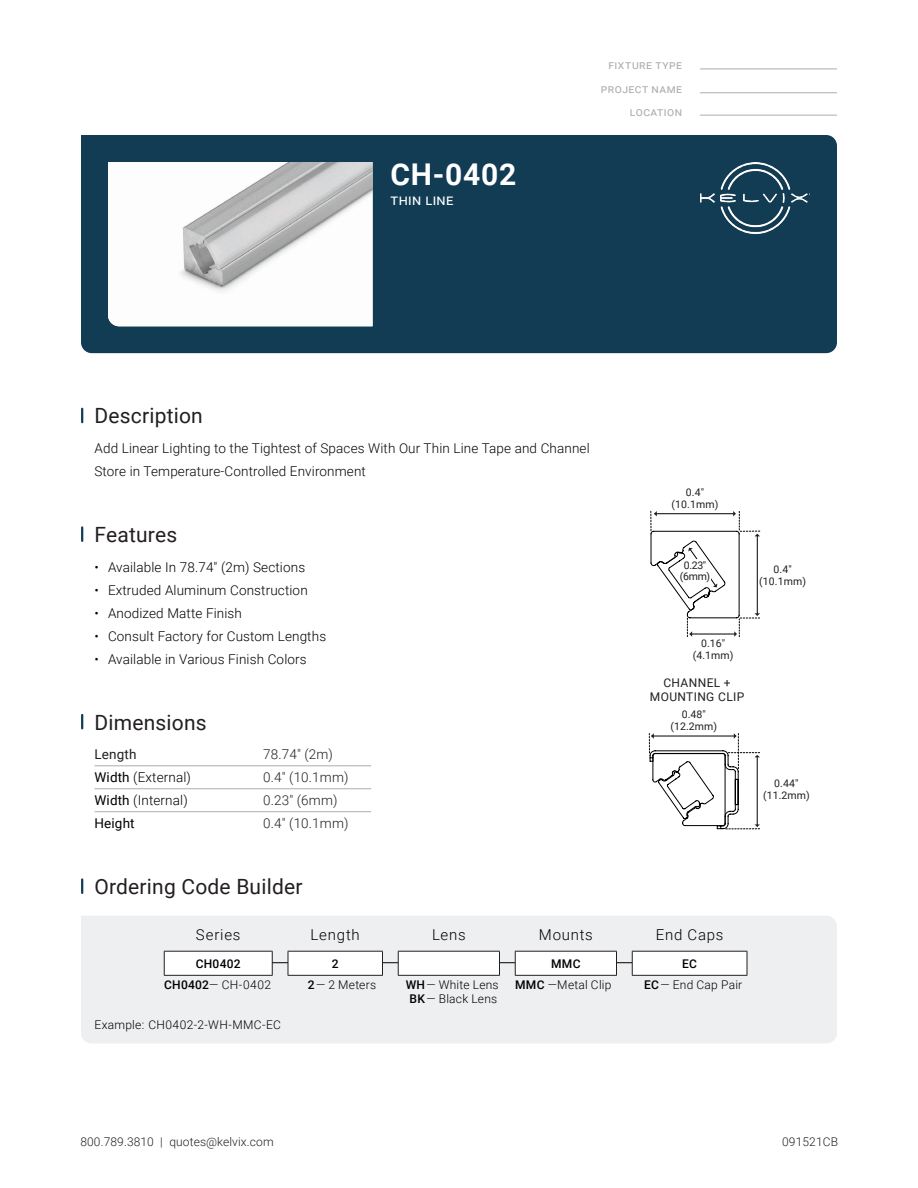
<style>
.page{position:relative;width:918px;height:1188px;background:#fff}
.page>*{position:absolute;margin:0;border:0;box-sizing:border-box;transform-origin:0 0}
.t1{font:700 30px "Roboto";letter-spacing:.025em;color:#fff}
.t2{font:21px "Roboto";letter-spacing:.01em;color:#231f20}
.t3{font:300 15px "Roboto";letter-spacing:.05em;color:#000}
.t4{font:15px "Roboto";color:#fff}
.t5{font:300 13.5px "Roboto";letter-spacing:.01em;color:#000}
.t6{font:300 13.5px/23px "Roboto";letter-spacing:.01em;color:#040503}
.t7{font:300 13.5px "Roboto";letter-spacing:.01em;color:#231f20}
.t8{font:13.5px "Roboto";letter-spacing:.01em;color:#231f20}
.t9{font:13.5px "Roboto";letter-spacing:.01em;color:#000}
.t10{font:300 12px/21.5px "Roboto";letter-spacing:.02em;color:#000;text-align:center}
.t11{font:300 12px "Roboto";letter-spacing:.01em;color:#231f20}
.t12{font:12px "Roboto";letter-spacing:.045em;color:#aeadad}
.t13{font:500 12px/21.5px "Roboto";letter-spacing:.02em;color:#000;text-align:center}
.t14{font:12px/13.5px "Roboto";letter-spacing:.03em;color:#231f20;text-align:center}
.t15{font:10.5px/12px "Roboto";letter-spacing:.01em;color:#231f20;text-align:center}
.s1{font-weight:400}
.s2{font-weight:300}
.s3{font-weight:500}
</style>
<div class="page">
<div style="left:81px;top:135px;width:756px;height:218px;background:#113c54"></div>
<img style="left:108px;top:162px;width:265px;height:164px">
<img style="left:700px;top:162px;width:110px;height:71px">
<svg style="left:81px;top:409px;width:2px;height:13px"></svg>
<svg style="left:81px;top:527px;width:2px;height:14px"></svg>
<svg style="left:81px;top:715px;width:2px;height:13px"></svg>
<hr style="left:95px;top:766px;width:276px;height:1px;background:#aeadad">
<hr style="left:95px;top:789px;width:276px;height:1px;background:#aeadad">
<hr style="left:95px;top:811px;width:276px;height:1px;background:#aeadad">
<svg style="left:81px;top:879px;width:2px;height:14px"></svg>
<div style="left:81px;top:916px;width:756px;height:127px;background:#edeff0"></div>
<hr style="left:198px;top:962px;width:463px;height:1px;background:#000">
<div style="left:515px;top:951px;width:102px;height:24px;background:#fff"></div>
<svg style="left:515px;top:952px;width:1px;height:23px"></svg>
<svg style="left:616px;top:952px;width:1px;height:23px"></svg>
<hr style="left:515px;top:975px;width:102px;height:1px;background:#231f20">
<hr style="left:515px;top:951px;width:102px;height:1px;background:#231f20">
<div style="left:632px;top:951px;width:115px;height:24px;background:#fff"></div>
<svg style="left:632px;top:952px;width:1px;height:23px"></svg>
<svg style="left:747px;top:952px;width:1px;height:23px"></svg>
<hr style="left:632px;top:975px;width:115px;height:1px;background:#231f20">
<hr style="left:632px;top:951px;width:115px;height:1px;background:#231f20">
<div style="left:164px;top:951px;width:108px;height:24px;background:#fff"></div>
<svg style="left:164px;top:952px;width:1px;height:23px"></svg>
<svg style="left:272px;top:952px;width:1px;height:23px"></svg>
<hr style="left:164px;top:975px;width:109px;height:1px;background:#231f20">
<hr style="left:164px;top:951px;width:109px;height:1px;background:#231f20">
<div style="left:288px;top:951px;width:95px;height:24px;background:#fff"></div>
<svg style="left:288px;top:952px;width:1px;height:23px"></svg>
<svg style="left:382px;top:952px;width:1px;height:23px"></svg>
<hr style="left:288px;top:975px;width:95px;height:1px;background:#231f20">
<hr style="left:288px;top:951px;width:95px;height:1px;background:#231f20">
<hr style="left:700px;top:69px;width:137px;height:1px;background:#aeadad">
<hr style="left:700px;top:92px;width:137px;height:1px;background:#aeadad">
<hr style="left:700px;top:115px;width:137px;height:1px;background:#aeadad">
<svg style="left:650px;top:511px;width:110px;height:126px"></svg>
<svg style="left:649px;top:733px;width:111px;height:97px"></svg>
<div style="left:398px;top:951px;width:102px;height:24px;background:#fff"></div>
<svg style="left:398px;top:952px;width:1px;height:23px"></svg>
<svg style="left:499px;top:952px;width:1px;height:23px"></svg>
<hr style="left:398px;top:975px;width:102px;height:1px;background:#231f20">
<hr style="left:398px;top:951px;width:102px;height:1px;background:#231f20">
<p class="t12" style="left:608px;top:57px;width:75px">fixture type</p>
<p class="t12" style="left:601px;top:80px;width:83px">project name</p>
<h1 class="t1" style="left:391px;top:157px;width:127px">CH-0402</h1>
<p class="t4" style="left:391px;top:189px;width:64px">thin line</p>
<p class="t12" style="left:630px;top:103px;width:54px">location</p>
<h2 class="t2" style="left:94px;top:407px;width:110px">Description</h2>
<p class="t6" style="left:94px;top:438px;width:497px">Add Linear Lighting to the Tightest of Spaces With Our Thin Line Tape and Channel<br>Store in Temperature-Controlled Environment</p>
<h2 class="t2" style="left:94px;top:525px;width:84px">Features</h2>
<p class="t5" style="left:94px;top:562px;width:212px">• Available In 78.74″ (2m) Sections</p>
<p class="t5" style="left:94px;top:584px;width:215px">• Extruded Aluminum Construction</p>
<p class="t5" style="left:94px;top:607px;width:149px">• Anodized Matte Finish</p>
<p class="t5" style="left:94px;top:630px;width:233px">• Consult Factory for Custom Lengths</p>
<p class="t5" style="left:94px;top:653px;width:214px">• Available in Various Finish Colors</p>
<h2 class="t2" style="left:94px;top:713px;width:114px">Dimensions</h2>
<p class="t8" style="left:94px;top:748px;width:43px">Length</p>
<p class="t7" style="left:263px;top:745px;width:71px">78.74″ (2m)</p>
<p class="t5" style="left:94px;top:768px;width:98px"><span class="s1">Width</span> (External)</p>
<p class="t7" style="left:263px;top:768px;width:87px">0.4″ (10.1mm)</p>
<p class="t5" style="left:94px;top:791px;width:95px"><span class="s1">Width</span> (Internal)</p>
<p class="t7" style="left:263px;top:791px;width:76px">0.23″ (6mm)</p>
<p class="t9" style="left:94px;top:817px;width:42px">Height</p>
<p class="t7" style="left:263px;top:814px;width:87px">0.4″ (10.1mm)</p>
<h2 class="t2" style="left:94px;top:872px;width:210px">Ordering Code Builder</h2>
<p class="t3" style="left:196px;top:929px;width:46px">Series</p>
<p class="t13" style="left:164px;top:954px;width:109px">CH0402<br>CH0402 <span class="s2">— CH-0402</span></p>
<p class="t10" style="left:94px;top:1014px;width:188px">Example: CH0402-2-WH-MMC-EC</p>
<p class="t3" style="left:311px;top:929px;width:51px">Length</p>
<p class="t10" style="left:308px;top:954px;width:70px;text-align:left;text-indent:24px"><span class="s3">2<br>2</span> — 2 Meters</p>
<p class="t3" style="left:432px;top:929px;width:35px">Lens</p>
<p class="t10" style="left:406px;top:979px;width:95px;line-height:13.8px"><span class="s3">WH</span> — White Lens<br><span class="s3">BK</span> — Black Lens</p>
<p class="t3" style="left:539px;top:929px;width:56px">Mounts</p>
<p class="t10" style="left:515px;top:954px;width:98px"><span class="s3">MMC<br>MMC</span> —Metal Clip</p>
<p class="t15" style="left:672px;top:486px;width:48px">0.4″ (10.1mm)</p>
<p class="t15" style="left:680px;top:560px;width:32px;line-height:10.5px">0.23″ (6mm)</p>
<p class="t15" style="left:759px;top:563px;width:48px">0.4″ (10.1mm)</p>
<p class="t15" style="left:693px;top:636px;width:42px">0.16″ (4.1mm)</p>
<p class="t14" style="left:650px;top:676px;width:96px">CHANNEL +<br>MOUNTING CLIP</p>
<p class="t15" style="left:670px;top:708px;width:48px">0.48″ (12.2mm)</p>
<p class="t15" style="left:763px;top:777px;width:48px">0.44″ (11.2mm)</p>
<p class="t3" style="left:656px;top:929px;width:69px">End Caps</p>
<p class="t10" style="left:644px;top:954px;width:100px;text-align:left;text-indent:38px"><span class="s3">EC<br>EC</span> — End Cap Pair</p>
<p class="t11" style="left:80px;top:1133px;width:195px">800.789.3810 | quotes@kelvix.com</p>
<p class="t11" style="left:782px;top:1135px;width:57px">091521CB</p>
</div>
